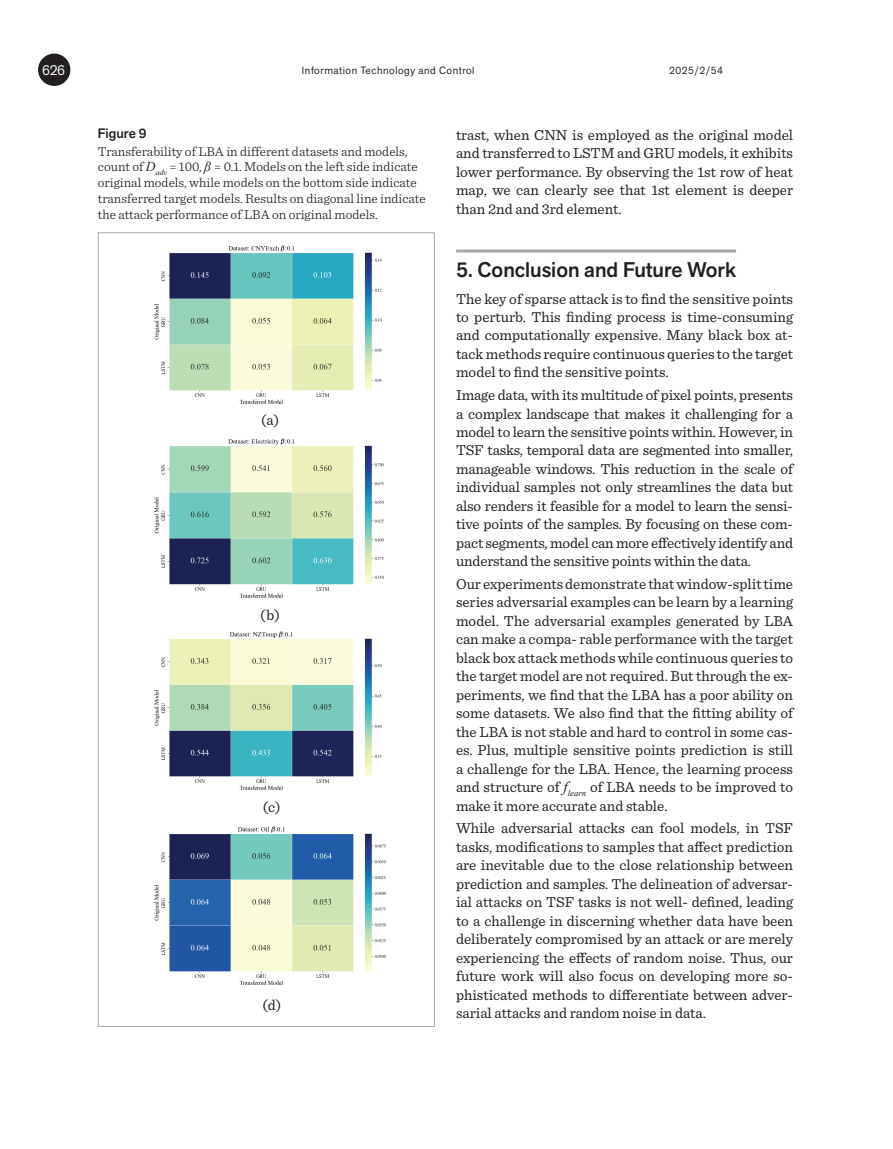
<style>
.page{position:relative;width:893px;height:1149px;background:#fff}
.page>*{position:absolute;margin:0;border:0;box-sizing:border-box;transform-origin:0 0}
.t1{font:500 21px "Akzid Grtsk Next";color:#231f20}
.t2{font:15px/18.5px "Sentinel";color:#231f20;text-align:justify}
.t3{font:14.1px "Akzid Grtsk Next";color:#fff}
.t4{font:300 13.5px/15.8px "Sentinel";color:#231f20}
.t5{font:500 13.5px "Akzid Grtsk Next";color:#231f20}
.t6{font:10.5px "Akzid Grtsk Next";letter-spacing:.05em;color:#231f20}
.s1{font-family:"Times New Roman";font-weight:400;font-style:italic}
.s2{font-family:"Times New Roman";font-style:italic}
</style>
<div class="page">
<div style="left:38px;top:54px;width:32px;height:32px;background:#231f20;border-radius:50%"></div>
<img style="left:154px;top:245px;width:228px;height:159px">
<img style="left:154px;top:438px;width:230px;height:160px">
<img style="left:154px;top:631px;width:228px;height:159px">
<img style="left:154px;top:826px;width:232px;height:159px">
<hr style="left:456px;top:249px;width:280px;height:3px;background:#a8a9ad">
<p class="t3" style="left:42px;top:61px;width:24px">626</p>
<p class="t6" style="left:302px;top:63px;width:174px">Information Technology and Control</p>
<p class="t6" style="left:669px;top:63px;width:55px">2025/2/54</p>
<p class="t5" style="left:98px;top:124px;width:50px">Figure 9</p>
<p class="t4" style="left:98px;top:142px;width:329px">Transferability of LBA in different datasets and models, count of <span class="s1">D</span><sub>adv</sub> = 100, <span class="s1">β</span> = 0.1. Models on the left side indicate original models, while models on the bottom side indicate transferred target models. Results on diagonal line indicate the attack performance of LBA on original models.</p>
<p class="t2" style="left:261px;top:409px;width:20px">(a)</p>
<p class="t2" style="left:260px;top:604px;width:21px">(b)</p>
<p class="t2" style="left:263px;top:796px;width:19px">(c)</p>
<p class="t2" style="left:262px;top:994px;width:20px">(d)</p>
<p class="t2" style="left:456px;top:124px;width:339px">trast, when CNN is employed as the original model and transferred to LSTM and GRU models, it exhibits lower performance. By observing the 1st row of heat map, we can clearly see that 1st element is deeper than 2nd and 3rd element.</p>
<h1 class="t1" style="left:456px;top:255px;width:281px">5. Conclusion and Future Work</h1>
<p class="t2" style="left:456px;top:288px;width:339px">The key of sparse attack is to find the sensitive points to perturb. This finding process is time-consuming and computationally expensive. Many black box at&shy;tack methods require continuous queries to the target model to find the sensitive points.</p>
<p class="t2" style="left:456px;top:385px;width:339px">Image data, with its multitude of pixel points, presents a complex landscape that makes it challenging for a model to learn the sensitive points within. However, in TSF tasks, temporal data are segmented into smaller, manageable windows. This reduction in the scale of individual samples not only streamlines the data but also renders it feasible for a model to learn the sensi&shy;tive points of the samples. By focusing on these com&shy;pact segments, model can more effectively identify and understand the sensitive points within the data.</p>
<p class="t2" style="left:456px;top:573px;width:339px">Our experiments demonstrate that window-split time series adversarial examples can be learn by a learning model. The adversarial examples generated by LBA can make a compa- rable performance with the target black box attack methods while continuous queries to the target model are not required. But through the ex&shy;periments, we find that the LBA has a poor ability on some datasets. We also find that the fitting ability of the LBA is not stable and hard to control in some cas&shy;es. Plus, multiple sensitive points prediction is still a challenge for the LBA. Hence, the learning process and structure of <span class="s2">f</span><sub>learn</sub> of LBA needs to be improved to make it more accurate and stable.</p>
<p class="t2" style="left:456px;top:817px;width:339px">While adversarial attacks can fool models, in TSF tasks, modifications to samples that affect prediction are inevitable due to the close relationship between prediction and samples. The delineation of adversar&shy;ial attacks on TSF tasks is not well- defined, leading to a challenge in discerning whether data have been deliberately compromised by an attack or are merely experiencing the effects of random noise. Thus, our future work will also focus on developing more so&shy;phisticated methods to differentiate between adver&shy;sarial attacks and random noise in data.</p>
</div>
